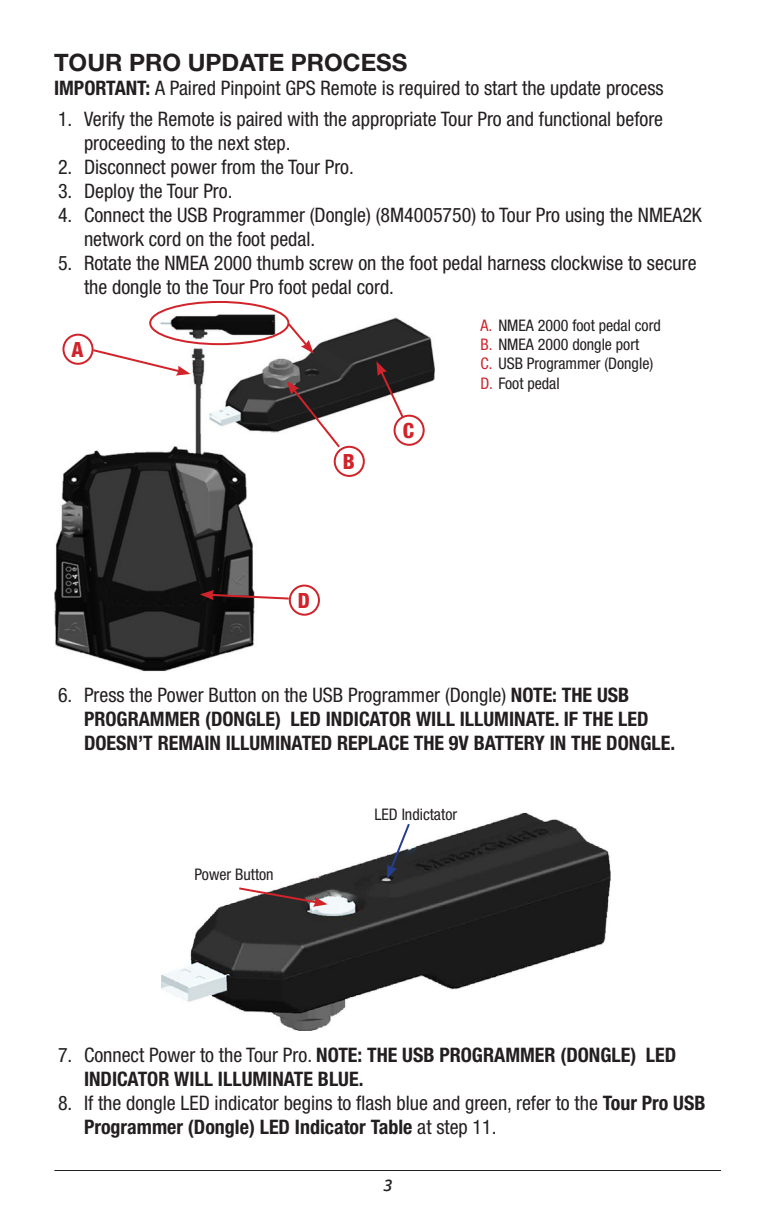
<style>
.page{position:relative;width:774px;height:1224px;background:#fff}
.page>*{position:absolute;margin:0;border:0;box-sizing:border-box;transform-origin:0 0}
.Subheading{font:700 24px "Helvetica Neue LT Std";color:#231f20}
.t1{font:800 condensed 21px "Helvetica Neue LT Std";color:#d1232a}
.copy{font:condensed 20px/24px "Helvetica Neue LT Std";color:#231f20}
.t2{font:700 condensed 20px/24px "Helvetica Neue LT Std";color:#231f20}
.Callout{font:condensed 16px "Helvetica Neue LT Std";color:#231f20}
.t3{font:italic 600 16px "Open Sans";color:#231f20}
.s1{font-weight:700}
.s2{color:#d1232a}
.s3{font-weight:400}
</style>
<div class="page">
<hr style="left:54px;top:1170px;width:667px;height:1px;background:#231f20">
<img style="left:54px;top:314px;width:381px;height:358px">
<div style="left:149px;top:301px;width:140px;height:44px;border:2px solid #d1232a;border-radius:50%"></div>
<svg style="left:91px;top:348px;width:100px;height:28px"></svg>
<svg style="left:376px;top:361px;width:29px;height:59px"></svg>
<svg style="left:287px;top:381px;width:55px;height:69px"></svg>
<svg style="left:200px;top:590px;width:91px;height:11px"></svg>
<div style="left:62px;top:334px;width:32px;height:31px;border:2px solid #d1232a;border-radius:50%"></div>
<div style="left:334px;top:446px;width:31px;height:31px;border:2px solid #d1232a;border-radius:50%"></div>
<div style="left:394px;top:415px;width:31px;height:31px;border:2px solid #d1232a;border-radius:50%"></div>
<div style="left:289px;top:585px;width:31px;height:31px;border:2px solid #d1232a;border-radius:50%"></div>
<svg style="left:286px;top:321px;width:28px;height:33px"></svg>
<img style="left:162px;top:813px;width:448px;height:217px">
<svg style="left:237px;top:886px;width:91px;height:21px"></svg>
<svg style="left:387px;top:822px;width:25px;height:57px"></svg>
<p class="Subheading" style="left:54px;top:48px;width:355px">TOUR PRO UPDATE PROCESS</p>
<p class="copy" style="left:54px;top:76px;width:611px"><span class="s1">IMPORTANT:</span> A Paired Pinpoint GPS Remote is required to start the update process</p>
<p class="copy" style="left:84px;top:107px;width:581px;text-indent:-26px">1. Verify the Remote is paired with the appropriate Tour Pro and functional before proceeding to the next step.</p>
<p class="copy" style="left:58px;top:155px;width:297px">2. Disconnect power from the Tour Pro.</p>
<p class="copy" style="left:58px;top:179px;width:176px">3. Deploy the Tour Pro.</p>
<p class="copy" style="left:84px;top:203px;width:619px;text-indent:-26px">4. Connect the USB Programmer (Dongle) (8M4005750) to Tour Pro using the NMEA2K network cord on the foot pedal.</p>
<p class="copy" style="left:84px;top:251px;width:614px;text-indent:-26px">5. Rotate the NMEA 2000 thumb screw on the foot pedal harness clockwise to secure the dongle to the Tour Pro foot pedal cord.</p>
<p class="t1" style="left:71px;top:336px;width:14px">A</p>
<p class="t1" style="left:343px;top:448px;width:14px">B</p>
<p class="t1" style="left:298px;top:587px;width:14px">D</p>
<p class="t1" style="left:403px;top:417px;width:13px">C</p>
<p class="Callout" style="left:480px;top:316px;width:182px"><span class="s2">A.</span> NMEA 2000 foot pedal cord</p>
<p class="Callout" style="left:480px;top:335px;width:160px"><span class="s2">B.</span> NMEA 2000 dongle port</p>
<p class="Callout" style="left:480px;top:354px;width:174px"><span class="s2">C.</span> USB Programmer (Dongle)</p>
<p class="Callout" style="left:480px;top:374px;width:81px"><span class="s2">D.</span> Foot pedal</p>
<p class="t2" style="left:84px;top:683px;width:593px;text-indent:-26px"><span class="s3">6. Press the Power Button on the USB Programmer (Dongle)</span> NOTE: THE USB<br>PROGRAMMER (DONGLE) LED INDICATOR WILL ILLUMINATE. IF THE LED<br>DOESN’T REMAIN ILLUMINATED REPLACE THE 9V BATTERY IN THE DONGLE.</p>
<p class="Callout" style="left:194px;top:865px;width:81px">Power Button</p>
<p class="Callout" style="left:374px;top:805px;width:84px">LED Indictator</p>
<p class="t2" style="left:84px;top:1043px;width:594px;text-indent:-26px"><span class="s3">7. Connect Power to the Tour Pro.</span> NOTE: THE USB PROGRAMMER (DONGLE) LED<br>INDICATOR WILL ILLUMINATE BLUE.</p>
<p class="copy" style="left:84px;top:1091px;width:623px;text-indent:-26px">8. If the dongle LED indicator begins to flash blue and green, refer to the <span class="s1">Tour Pro USB<br>Programmer (Dongle) LED Indicator Table</span> at step 11.</p>
<p class="t3" style="left:383px;top:1174px;width:10px">3</p>
</div>
